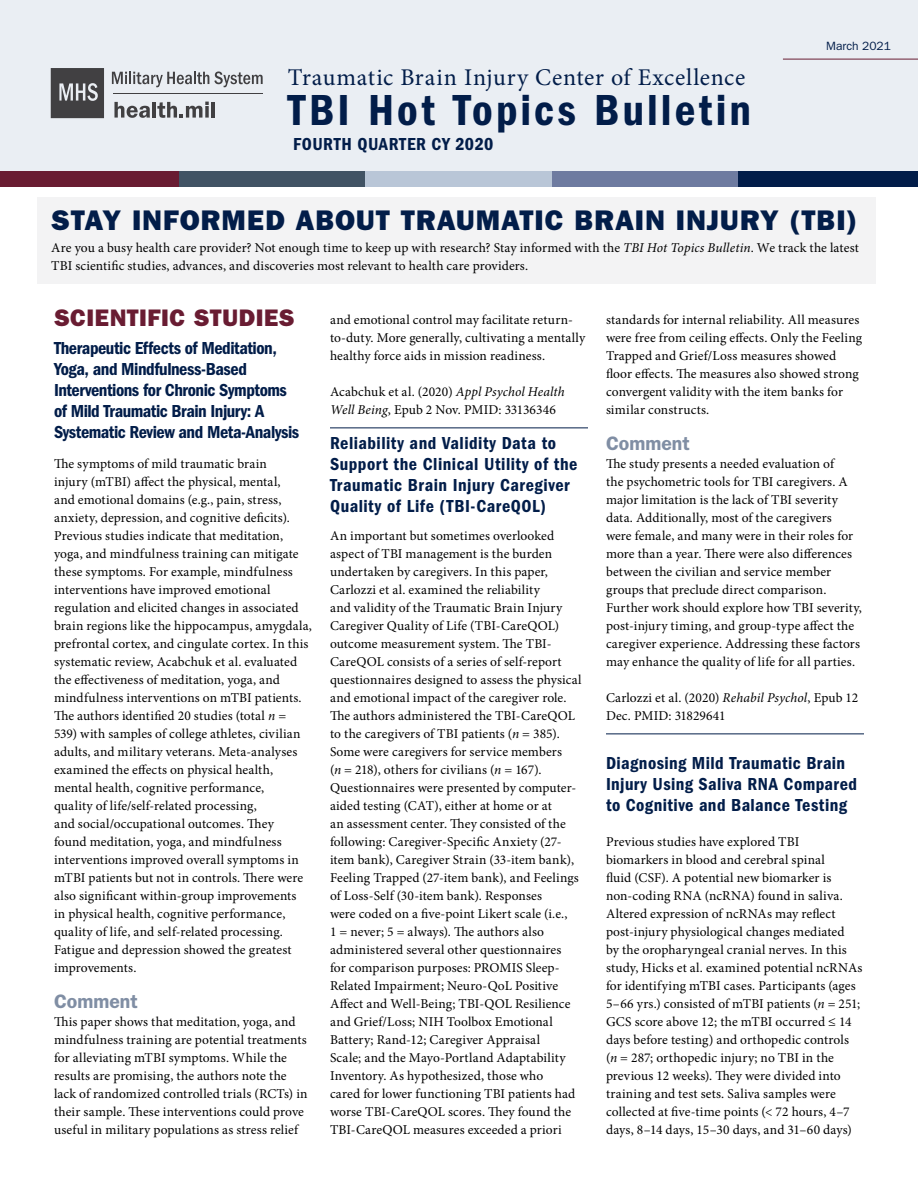
<style>
.page{position:relative;width:918px;height:1188px;background:#fff}
.page>*{position:absolute;margin:0;border:0;box-sizing:border-box;transform-origin:0 0}
.t1{font:45px "ITC Franklin Gothic Std Dm Cd";letter-spacing:.07em;color:#021d49}
.t2{font:28.5px "ITC Franklin Gothic Std Hvy";letter-spacing:.035em;color:#021d49}
.t3{font:24px "Minion Pro";letter-spacing:.025em;color:#021d49}
.t4{font:24px "ITC Franklin Gothic Std Hvy";letter-spacing:.025em;color:#691c32}
.t5{font:600 19.5px "Franklin Gothic";color:#808ea4}
.t6{font:18px/21px "ITC Franklin Gothic Std Dm Cd";letter-spacing:.02em;color:#021d49}
.t7{font:18px/21px "ITC Franklin Gothic Std Dm Cd";letter-spacing:-.025em;color:#021d49}
.t8{font:13.5px/18px "Minion Pro";letter-spacing:.01em;color:#000}
.t9{font:12px "ITC Franklin Gothic Std";color:#021d49}
.s1{font-style:italic}
</style>
<div class="page">
<div style="left:0;top:0;width:918px;height:171px;background:#eaeef3"></div>
<hr style="left:783px;top:59px;width:135px;height:1px;background:#691c32">
<hr style="left:330px;top:428px;width:258px;height:1px;background:#021d49">
<hr style="left:606px;top:734px;width:258px;height:1px;background:#021d49">
<div style="left:38px;top:197px;width:838px;height:87px;background:#f3f3f4"></div>
<div style="left:0;top:171px;width:180px;height:15px;background:#691c32"></div>
<div style="left:180px;top:171px;width:186px;height:15px;background:#415364"></div>
<div style="left:366px;top:171px;width:186px;height:15px;background:#b9c6d7"></div>
<div style="left:552px;top:171px;width:186px;height:15px;background:#6e7ba0"></div>
<div style="left:738px;top:171px;width:180px;height:15px;background:#021d49"></div>
<svg style="left:51px;top:68px;width:53px;height:50px;background:#555557"></svg>
<svg style="left:114px;top:102px;width:36px;height:16px"></svg>
<hr style="left:153px;top:102px;width:3px;height:16px;background:#414042">
<svg style="left:157px;top:102px;width:52px;height:16px"></svg>
<hr style="left:212px;top:102px;width:3px;height:16px;background:#414042">
<hr style="left:113px;top:93px;width:150px;height:1px;background:#414042">
<svg style="left:112px;top:71px;width:151px;height:16px"></svg>
<h1 class="t3" style="left:288px;top:61px;width:459px">Traumatic Brain Injury Center of Excellence</h1>
<h1 class="t1" style="left:288px;top:84px;width:465px">TBI Hot Topics Bulletin</h1>
<h1 class="t6" style="left:293px;top:134px;width:202px">FOURTH QUARTER CY 2020</h1>
<p class="t9" style="left:826px;top:39px;width:66px">March 2021</p>
<h2 class="t2" style="left:51px;top:203px;width:807px">STAY INFORMED ABOUT TRAUMATIC BRAIN INJURY (TBI)</h2>
<p class="t8" style="left:51px;top:239px;width:809px">Are you a busy health care provider? Not enough time to keep up with research? Stay informed with the <span class="s1">TBI Hot Topics Bulletin</span>. We track the latest<br>TBI scientific studies, advances, and discoveries most relevant to health care providers.</p>
<h3 class="t4" style="left:54px;top:303px;width:242px">SCIENTIFIC STUDIES</h3>
<h4 class="t7" style="left:54px;top:337px;width:247px">Therapeutic Effects of Meditation, Yoga, and Mindfulness-Based Interventions for Chronic Symptoms of Mild Traumatic Brain Injury: A Systematic Review and Meta-Analysis</h4>
<p class="t8" style="left:54px;top:455px;width:260px">The symptoms of mild traumatic brain<br>injury (mTBI) affect the physical, mental,<br>and emotional domains (e.g., pain, stress, anxiety, depression, and cognitive deficits).<br>Previous studies indicate that meditation, yoga, and mindfulness training can mitigate these symptoms. For example, mindfulness interventions have improved emotional regulation and elicited changes in associated brain regions like the hippocampus, amygdala, prefrontal cortex, and cingulate cortex. In this systematic review, Acabchuk et al. evaluated the effectiveness of meditation, yoga, and mindfulness interventions on mTBI patients.<br>The authors identified 20 studies (total <span class="s1">n</span> = 539) with samples of college athletes, civilian adults, and military veterans. Meta-analyses examined the effects on physical health, mental health, cognitive performance,<br>quality of life/self-related processing,<br>and social/occupational outcomes. They<br>found meditation, yoga, and mindfulness interventions improved overall symptoms in mTBI patients but not in controls. There were also significant within-group improvements<br>in physical health, cognitive performance, quality of life, and self-related processing.<br>Fatigue and depression showed the greatest improvements.</p>
<p class="t5" style="left:54px;top:990px;width:85px">Comment</p>
<p class="t8" style="left:54px;top:1013px;width:255px">This paper shows that meditation, yoga, and mindfulness training are potential treatments for alleviating mTBI symptoms. While the results are promising, the authors note the lack of randomized controlled trials (RCTs) in their sample. These interventions could prove useful in military populations as stress relief</p>
<p class="t8" style="left:330px;top:311px;width:257px">and emotional control may facilitate return&shy;to-duty. More generally, cultivating a mentally healthy force aids in mission readiness.</p>
<p class="t8" style="left:330px;top:383px;width:236px">Acabchuk et al. (2020) <span class="s1">Appl Psychol Health<br>Well Being</span>, Epub 2 Nov. PMID: 33136346</p>
<h4 class="t6" style="left:330px;top:432px;width:249px">Reliability and Validity Data to Support the Clinical Utility of the Traumatic Brain Injury Caregiver Quality of Life (TBI-CareQOL)</h4>
<p class="t8" style="left:330px;top:527px;width:253px">An important but sometimes overlooked aspect of TBI management is the burden undertaken by caregivers. In this paper, Carlozzi et al. examined the reliability<br>and validity of the Traumatic Brain Injury Caregiver Quality of Life (TBI-CareQOL) outcome measurement system. The TBI-CareQOL consists of a series of self-report questionnaires designed to assess the physical and emotional impact of the caregiver role.<br>The authors administered the TBI-CareQOL to the caregivers of TBI patients (<span class="s1">n</span> = 385).<br>Some were caregivers for service members<br>(<span class="s1">n</span> = 218), others for civilians (<span class="s1">n</span> = 167).<br>Questionnaires were presented by computer&shy;aided testing (CAT), either at home or at<br>an assessment center. They consisted of the following: Caregiver-Specific Anxiety (27- item bank), Caregiver Strain (33-item bank), Feeling Trapped (27-item bank), and Feelings of Loss-Self (30-item bank). Responses<br>were coded on a five-point Likert scale (i.e.,<br>1 = never; 5 = always). The authors also administered several other questionnaires<br>for comparison purposes: PROMIS Sleep-Related Impairment; Neuro-QoL Positive Affect and Well-Being; TBI-QOL Resilience and Grief/Loss; NIH Toolbox Emotional Battery; Rand-12; Caregiver Appraisal<br>Scale; and the Mayo-Portland Adaptability Inventory. As hypothesized, those who<br>cared for lower functioning TBI patients had worse TBI-CareQOL scores. They found the TBI-CareQOL measures exceeded a priori</p>
<p class="t8" style="left:606px;top:311px;width:258px">standards for internal reliability. All measures were free from ceiling effects. Only the Feeling Trapped and Grief/Loss measures showed floor effects. The measures also showed strong convergent validity with the item banks for similar constructs.</p>
<p class="t5" style="left:606px;top:432px;width:85px">Comment</p>
<p class="t8" style="left:606px;top:455px;width:258px">The study presents a needed evaluation of<br>the psychometric tools for TBI caregivers. A major limitation is the lack of TBI severity data. Additionally, most of the caregivers<br>were female, and many were in their roles for more than a year. There were also differences between the civilian and service member groups that preclude direct comparison.<br>Further work should explore how TBI severity, post-injury timing, and group-type affect the caregiver experience. Addressing these factors may enhance the quality of life for all parties.</p>
<p class="t8" style="left:606px;top:689px;width:254px">Carlozzi et al. (2020) <span class="s1">Rehabil Psychol</span>, Epub 12<br>Dec. PMID: 31829641</p>
<h4 class="t6" style="left:606px;top:752px;width:253px">Diagnosing Mild Traumatic Brain<br>Injury Using Saliva RNA Compared to Cognitive and Balance Testing</h4>
<p class="t8" style="left:606px;top:833px;width:258px">Previous studies have explored TBI biomarkers in blood and cerebral spinal<br>fluid (CSF). A potential new biomarker is non-coding RNA (ncRNA) found in saliva.<br>Altered expression of ncRNAs may reflect post-injury physiological changes mediated<br>by the oropharyngeal cranial nerves. In this study, Hicks et al. examined potential ncRNAs for identifying mTBI cases. Participants (ages 5–66 yrs.) consisted of mTBI patients (<span class="s1">n</span> = 251; GCS score above 12; the mTBI occurred ≤ 14 days before testing) and orthopedic controls (<span class="s1">n</span> = 287; orthopedic injury; no TBI in the previous 12 weeks). They were divided into training and test sets. Saliva samples were collected at five-time points (&lt; 72 hours, 4–7 days, 8–14 days, 15–30 days, and 31–60 days)</p>
</div>
